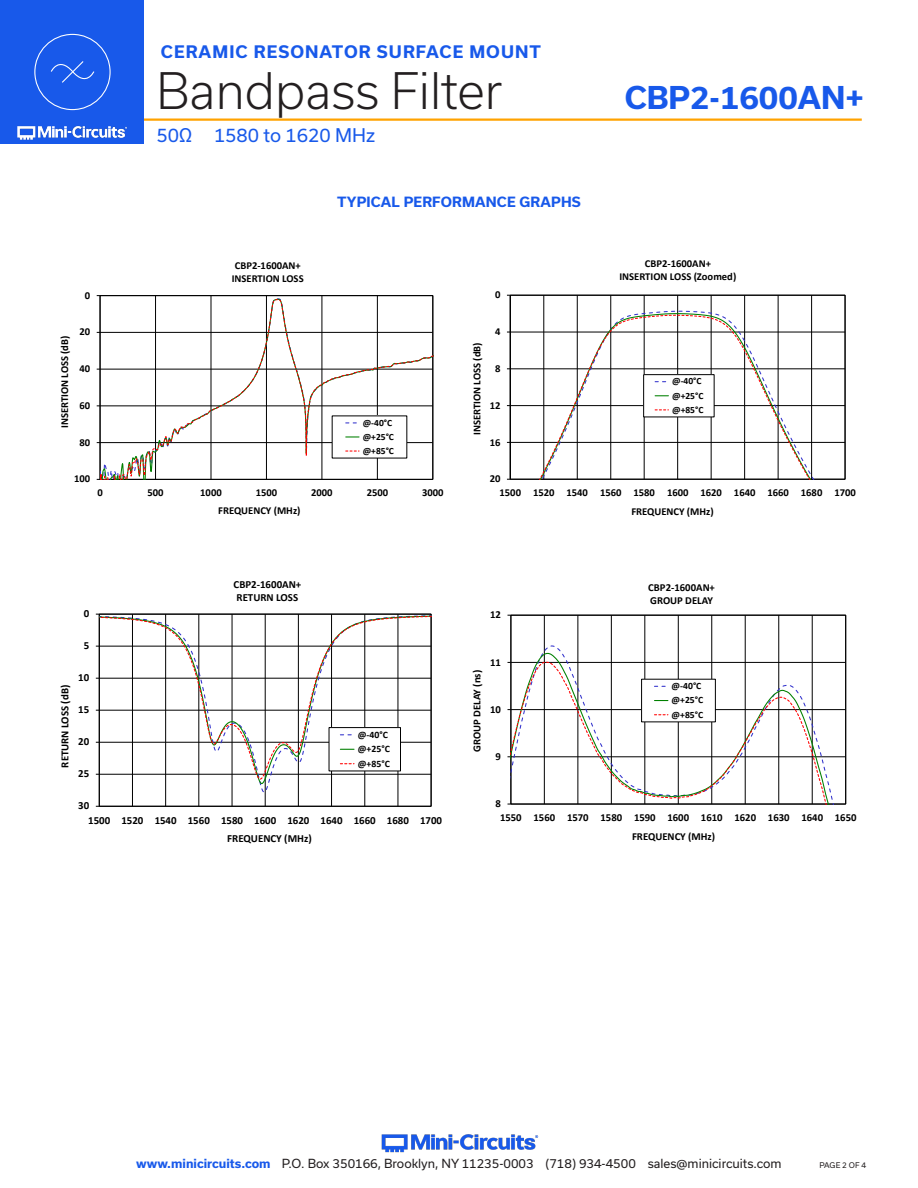
<style>
.page{position:relative;width:918px;height:1188px;background:#fff}
.page>*{position:absolute;margin:0;border:0;box-sizing:border-box;transform-origin:0 0}
.t1{font:300 48px "Usual";color:#231f20}
.t2{font:700 30px "Usual";color:#1859ea}
.t3{font:18px "Usual";color:#1859ea}
.t4{font:700 16.5px "Usual";letter-spacing:.065em;color:#1859ea}
.Blue_Headers{font:700 13.5px "Usual";letter-spacing:.015em;color:#1859ea}
.t5{font:12px "Usual";color:#231f20}
.t6{font:700 10.95px/14.1px "Calibri";color:#000}
.t7{font:700 10.65px/12.9px "Calibri";color:#000}
.t8{font:700 9.75px/14.4px "Calibri";color:#000}
.t9{font:700 9.6px/14.1px "Calibri";color:#000}
.t10{font:700 9.45px/14.1px "Calibri";color:#000}
.t11{font:7.5px "Usual";color:#231f20}
.s1{font-weight:700;color:#1859ea}
</style>
<div class="page">
<img style="left:381px;top:1134px;width:158px;height:19px">
<hr style="left:129px;top:118px;width:733px;height:3px;background:#ffa300">
<div style="left:0;top:0;width:144px;height:144px;background:#1859ea"></div>
<img style="left:17px;top:120px;width:128px;height:20px">
<hr style="left:100px;top:295px;width:333px;height:1px;background:#000">
<svg style="left:100px;top:296px;width:333px;height:184px"></svg>
<div style="left:332px;top:416px;width:75px;height:42px;background:#fff"></div>
<svg style="left:346px;top:436px;width:13px;height:2px"></svg>
<svg style="left:346px;top:451px;width:13px;height:1px"></svg>
<hr style="left:845px;top:295px;width:1px;height:184px;background:#000">
<svg style="left:510px;top:295px;width:335px;height:184px"></svg>
<div style="left:644px;top:375px;width:70px;height:42px;background:#fff"></div>
<div style="left:643px;top:374px;width:71px;height:43px;border:1px solid #000"></div>
<svg style="left:655px;top:395px;width:13px;height:1px"></svg>
<hr style="left:132px;top:614px;width:1px;height:192px;background:#000">
<hr style="left:165px;top:614px;width:1px;height:192px;background:#000">
<hr style="left:198px;top:614px;width:1px;height:192px;background:#000">
<hr style="left:232px;top:614px;width:1px;height:192px;background:#000">
<hr style="left:265px;top:614px;width:1px;height:192px;background:#000">
<hr style="left:298px;top:614px;width:1px;height:192px;background:#000">
<hr style="left:331px;top:614px;width:1px;height:192px;background:#000">
<hr style="left:364px;top:614px;width:1px;height:192px;background:#000">
<hr style="left:398px;top:614px;width:1px;height:192px;background:#000">
<hr style="left:431px;top:614px;width:1px;height:192px;background:#000">
<hr style="left:99px;top:614px;width:1px;height:192px;background:#000">
<svg style="left:99px;top:614px;width:333px;height:166px"></svg>
<div style="left:329px;top:728px;width:72px;height:43px;background:#fff"></div>
<div style="left:329px;top:727px;width:72px;height:44px;border:1px solid #000"></div>
<svg style="left:340px;top:749px;width:14px;height:1px"></svg>
<svg style="left:340px;top:763px;width:14px;height:1px"></svg>
<hr style="left:511px;top:804px;width:335px;height:1px;background:#000">
<svg style="left:511px;top:615px;width:335px;height:46px"></svg>
<svg style="left:511px;top:661px;width:335px;height:143px"></svg>
<div style="left:642px;top:679px;width:73px;height:43px;background:#fff"></div>
<div style="left:641px;top:679px;width:75px;height:43px;border:1px solid #000"></div>
<svg style="left:654px;top:700px;width:14px;height:1px"></svg>
<svg style="left:654px;top:714px;width:14px;height:1px"></svg>
<div style="left:34px;top:34px;width:77px;height:76px;border:1px solid #fff;border-radius:50%"></div>
<svg style="left:50px;top:61px;width:45px;height:22px"></svg>
<h3 class="t4" style="left:161px;top:42px;width:382px">CERAMIC RESONATOR SURFACE MOUNT</h3>
<h1 class="t1" style="left:156px;top:63px;width:348px">Bandpass Filter</h1>
<h3 class="t3" style="left:156px;top:125px;width:220px">50Ω 1580 to 1620 MHz</h3>
<p class="t7" style="left:232px;top:259px;width:73px">CBP2-1600AN+<br>INSERTION LOSS</p>
<p class="Blue_Headers" style="left:337px;top:194px;width:245px">TYPICAL PERFORMANCE GRAPHS</p>
<h2 class="t2" style="left:625px;top:80px;width:241px">CBP2-1600AN+</h2>
<p class="t7" style="left:619px;top:257px;width:118px;text-align:center">CBP2-1600AN+<br>INSERTION LOSS (Zoomed)</p>
<p class="t7" style="left:85px;top:289px;width:7px">0</p>
<p class="t7" style="left:80px;top:325px;width:12px">20</p>
<p class="t7" style="left:80px;top:362px;width:12px">40</p>
<p class="t7" style="left:80px;top:399px;width:12px">60</p>
<p class="t7" style="left:80px;top:436px;width:12px">80</p>
<p class="t7" style="left:74px;top:472px;width:18px">100</p>
<p class="t7" style="left:58px;top:428px;width:94px;rotate:-90deg">INSERTION LOSS (dB)</p>
<p class="t9" style="left:363px;top:415px;width:31px">@-40°C</p>
<p class="t10" style="left:363px;top:429px;width:33px">@+25°C @+85°C</p>
<p class="t7" style="left:97px;top:486px;width:7px">0</p>
<p class="t7" style="left:148px;top:486px;width:18px">500</p>
<p class="t7" style="left:200px;top:486px;width:23px">1000</p>
<p class="t7" style="left:256px;top:486px;width:23px">1500</p>
<p class="t7" style="left:311px;top:486px;width:23px">2000</p>
<p class="t7" style="left:367px;top:486px;width:23px">2500</p>
<p class="t7" style="left:422px;top:486px;width:23px">3000</p>
<p class="t7" style="left:218px;top:504px;width:84px">FREQUENCY (MHz)</p>
<p class="t6" style="left:58px;top:768px;width:84px;rotate:-90deg">RETURN LOSS (dB)</p>
<p class="t6" style="left:234px;top:577px;width:69px;line-height:13.2px">CBP2-1600AN+<br>RETURN LOSS</p>
<p class="t6" style="left:84px;top:606px;width:7px">0</p>
<p class="t6" style="left:84px;top:638px;width:7px">5</p>
<p class="t6" style="left:78px;top:671px;width:12px">10</p>
<p class="t6" style="left:78px;top:703px;width:12px">15</p>
<p class="t6" style="left:78px;top:735px;width:12px">20</p>
<p class="t6" style="left:78px;top:767px;width:12px">25</p>
<p class="t6" style="left:88px;top:799px;width:355px;text-indent:-10px">30<br>1500 1520 1540 1560 1580 1600 1620 1640 1660 1680 1700</p>
<p class="t8" style="left:358px;top:727px;width:34px">@-40°C @+25°C @+85°C</p>
<p class="t6" style="left:227px;top:831px;width:86px">FREQUENCY (MHz)</p>
<p class="t7" style="left:470px;top:435px;width:94px;rotate:-90deg">INSERTION LOSS (dB)</p>
<p class="t7" style="left:495px;top:288px;width:7px">0</p>
<p class="t7" style="left:495px;top:325px;width:7px">4</p>
<p class="t7" style="left:495px;top:362px;width:7px">8</p>
<p class="t7" style="left:490px;top:399px;width:12px">12</p>
<p class="t7" style="left:490px;top:435px;width:12px">16</p>
<p class="t7" style="left:500px;top:472px;width:358px;line-height:13.8px;text-indent:-10px">20<br>1500 1520 1540 1560 1580 1600 1620 1640 1660 1680 1700</p>
<p class="t9" style="left:672px;top:374px;width:33px">@-40°C @+25°C @+85°C</p>
<p class="t7" style="left:631px;top:505px;width:84px">FREQUENCY (MHz)</p>
<p class="t7" style="left:490px;top:608px;width:12px">12</p>
<p class="t7" style="left:490px;top:655px;width:12px">11</p>
<p class="t7" style="left:648px;top:580px;width:68px">CBP2-1600AN+<br>GROUP DELAY</p>
<p class="t7" style="left:470px;top:752px;width:83px;rotate:-90deg">GROUP DELAY (ns)</p>
<p class="t7" style="left:490px;top:703px;width:12px">10</p>
<p class="t7" style="left:496px;top:750px;width:7px">9</p>
<p class="t9" style="left:672px;top:679px;width:33px">@-40°C @+25°C @+85°C</p>
<p class="t7" style="left:496px;top:797px;width:7px">8</p>
<p class="t7" style="left:500px;top:811px;width:358px">1550 1560 1570 1580 1590 1600 1610 1620 1630 1640 1650</p>
<p class="t7" style="left:632px;top:830px;width:85px">FREQUENCY (MHz)</p>
<p class="t5" style="left:136px;top:1157px;width:647px"><span class="s1">www.minicircuits.com</span> P.O. Box 350166, Brooklyn, NY 11235-0003 (718) 934-4500 sales@minicircuits.com</p>
<p class="t11" style="left:819px;top:1161px;width:48px">PAGE 2 OF 4</p>
</div>
